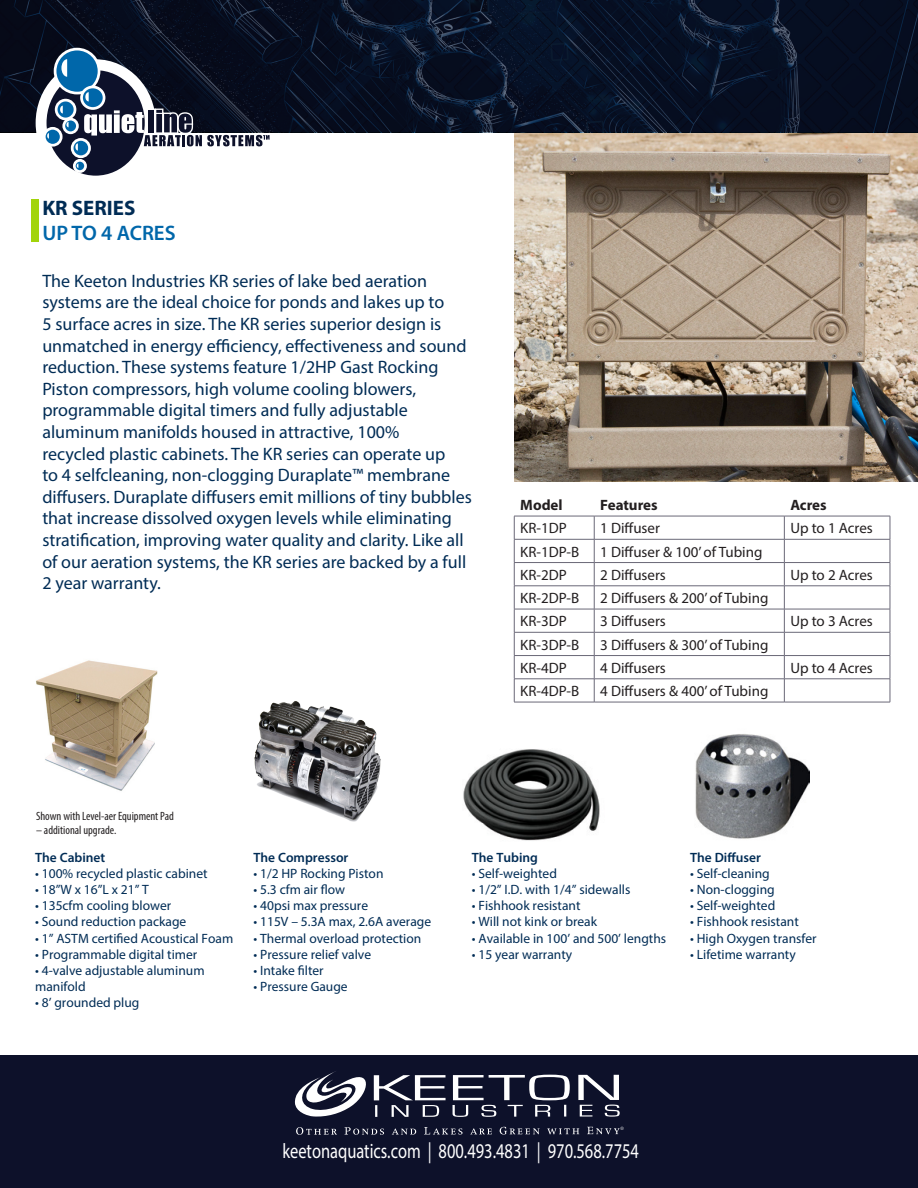
<style>
.page{position:relative;width:918px;height:1188px;background:#fff}
.page>*{position:absolute;margin:0;border:0;box-sizing:border-box;transform-origin:0 0}
.t1{font:21px "Myriad Pro";color:#fff;scale:.78 1}
.t2{font:600 21px "Myriad Pro";color:#0067aa}
.t3{font:700 21px "Myriad Pro";color:#002c55}
.t4{font:18px/21.6px "Myriad Pro";color:#002c55}
.t5{font:15px "Myriad Pro";color:#231f20}
.t6{font:700 15px "Myriad Pro";color:#231f20}
.t7{font:13.5px/16.2px "Myriad Pro";color:#002c55}
.t8{font:600 13.5px "Myriad Pro";color:#002c55}
.t9{font:condensed 12px "Myriad Pro";color:#231f20}
</style>
<div class="page">
<img style="left:514px;top:132px;width:404px;height:350px">
<img style="left:36px;top:660px;width:122px;height:131px">
<img style="left:695px;top:734px;width:115px;height:105px">
<img style="left:463px;top:749px;width:137px;height:92px">
<hr style="left:514px;top:539px;width:80px;height:1px;background:#6a6877">
<hr style="left:594px;top:539px;width:190px;height:1px;background:#6a6877">
<hr style="left:784px;top:539px;width:106px;height:1px;background:#6a6877">
<hr style="left:514px;top:562px;width:80px;height:1px;background:#6a6877">
<hr style="left:594px;top:562px;width:190px;height:1px;background:#6a6877">
<hr style="left:784px;top:562px;width:106px;height:1px;background:#6a6877">
<hr style="left:514px;top:586px;width:80px;height:1px;background:#6a6877">
<hr style="left:594px;top:586px;width:190px;height:1px;background:#6a6877">
<hr style="left:784px;top:586px;width:106px;height:1px;background:#6a6877">
<hr style="left:514px;top:609px;width:80px;height:1px;background:#6a6877">
<hr style="left:594px;top:609px;width:190px;height:1px;background:#6a6877">
<hr style="left:784px;top:609px;width:106px;height:1px;background:#6a6877">
<hr style="left:514px;top:632px;width:80px;height:1px;background:#6a6877">
<hr style="left:594px;top:632px;width:190px;height:1px;background:#6a6877">
<hr style="left:784px;top:632px;width:106px;height:1px;background:#6a6877">
<hr style="left:514px;top:655px;width:80px;height:1px;background:#6a6877">
<hr style="left:594px;top:655px;width:190px;height:1px;background:#6a6877">
<hr style="left:784px;top:655px;width:106px;height:1px;background:#6a6877">
<hr style="left:514px;top:679px;width:80px;height:1px;background:#6a6877">
<svg style="left:514px;top:517px;width:1px;height:185px"></svg>
<hr style="left:594px;top:679px;width:190px;height:1px;background:#6a6877">
<svg style="left:594px;top:517px;width:1px;height:185px"></svg>
<hr style="left:784px;top:679px;width:106px;height:1px;background:#6a6877">
<svg style="left:784px;top:517px;width:1px;height:185px"></svg>
<svg style="left:890px;top:516px;width:1px;height:186px"></svg>
<hr style="left:514px;top:702px;width:80px;height:1px;background:#6a6877">
<hr style="left:594px;top:702px;width:190px;height:1px;background:#6a6877">
<hr style="left:784px;top:702px;width:106px;height:1px;background:#6a6877">
<hr style="left:514px;top:516px;width:80px;height:1px;background:#6a6877">
<hr style="left:594px;top:516px;width:190px;height:1px;background:#6a6877">
<hr style="left:784px;top:516px;width:106px;height:1px;background:#6a6877">
<div style="left:0;top:1056px;width:918px;height:132px;background:#0d112a"></div>
<svg style="left:0;top:0;width:918px;height:132px;background:#091123"></svg>
<svg style="left:41px;top:65px;width:109px;height:116px;fill:#0d112a"></svg>
<div style="left:36px;top:59px;width:120px;height:128px;border:11px solid #fff;border-radius:50%"></div>
<div style="left:55px;top:49px;width:44px;height:44px;background:#0067aa;border-radius:50%"></div>
<div style="left:54px;top:48px;width:46px;height:46px;border:3px solid #fff;border-radius:50%"></div>
<svg style="left:64px;top:119px;width:13px;height:14px"></svg>
<div style="left:62px;top:118px;width:17px;height:16px;border:3px solid #fff;border-radius:50%"></div>
<div style="left:56px;top:100px;width:19px;height:19px;background:#0067aa;border-radius:50%"></div>
<div style="left:55px;top:99px;width:21px;height:21px;border:3px solid #fff;border-radius:50%"></div>
<svg style="left:82px;top:87px;width:22px;height:21px"></svg>
<div style="left:80px;top:86px;width:25px;height:24px;border:3px solid #fff;border-radius:50%"></div>
<svg style="left:44px;top:128px;width:17px;height:17px"></svg>
<div style="left:43px;top:127px;width:20px;height:20px;border:3px solid #fff;border-radius:50%"></div>
<svg style="left:60px;top:106px;width:3px;height:7px"></svg>
<svg style="left:61px;top:59px;width:6px;height:18px"></svg>
<svg style="left:74px;top:160px;width:12px;height:12px"></svg>
<div style="left:73px;top:159px;width:14px;height:14px;border:3px solid #fff;border-radius:50%"></div>
<div style="left:72px;top:139px;width:18px;height:18px;background:#0067aa;border-radius:50%"></div>
<div style="left:71px;top:138px;width:20px;height:20px;border:3px solid #fff;border-radius:50%"></div>
<svg style="left:75px;top:143px;width:3px;height:8px"></svg>
<svg style="left:84px;top:92px;width:186px;height:89px"></svg>
<div style="left:32px;top:199px;width:7px;height:43px;background:#a2d40a"></div>
<svg style="left:294px;top:1071px;width:152px;height:46px"></svg>
<svg style="left:453px;top:1075px;width:117px;height:42px"></svg>
<svg style="left:578px;top:1075px;width:42px;height:42px"></svg>
<svg style="left:296px;top:1127px;width:41px;height:8px"></svg>
<svg style="left:344px;top:1127px;width:40px;height:8px"></svg>
<svg style="left:392px;top:1129px;width:24px;height:6px"></svg>
<svg style="left:424px;top:1127px;width:39px;height:8px"></svg>
<svg style="left:470px;top:1128px;width:22px;height:6px"></svg>
<svg style="left:500px;top:1127px;width:40px;height:7px"></svg>
<svg style="left:547px;top:1128px;width:32px;height:6px"></svg>
<svg style="left:587px;top:1127px;width:37px;height:7px"></svg>
<img style="left:254px;top:701px;width:127px;height:121px">
<p class="t3" style="left:42px;top:194px;width:95px">KR SERIES</p>
<p class="t2" style="left:42px;top:219px;width:135px">UP TO 4 ACRES</p>
<p class="t4" style="left:42px;top:270px;width:431px">The Keeton Industries KR series of lake bed aeration systems are the ideal choice for ponds and lakes up to<br>5 surface acres in size. The KR series superior design is unmatched in energy efficiency, effectiveness and sound reduction. These systems feature 1/2HP Gast Rocking Piston compressors, high volume cooling blowers, programmable digital timers and fully adjustable aluminum manifolds housed in attractive, 100%<br>recycled plastic cabinets. The KR series can operate up<br>to 4 selfcleaning, non-clogging Duraplate™ membrane diffusers. Duraplate diffusers emit millions of tiny bubbles that increase dissolved oxygen levels while eliminating stratification, improving water quality and clarity. Like all of our aeration systems, the KR series are backed by a full 2 year warranty.</p>
<p class="t6" style="left:520px;top:495px;width:44px">Model</p>
<p class="t6" style="left:600px;top:495px;width:59px">Features</p>
<p class="t6" style="left:790px;top:495px;width:38px">Acres</p>
<p class="t5" style="left:520px;top:519px;width:48px">KR-1DP</p>
<p class="t5" style="left:600px;top:519px;width:61px">1 Diffuser</p>
<p class="t5" style="left:790px;top:519px;width:84px">Up to 1 Acres</p>
<p class="t5" style="left:520px;top:542px;width:60px">KR-1DP-B</p>
<p class="t5" style="left:600px;top:542px;width:164px">1 Diffuser &amp; 100’ of Tubing</p>
<p class="t5" style="left:520px;top:566px;width:48px">KR-2DP</p>
<p class="t5" style="left:600px;top:566px;width:67px">2 Diffusers</p>
<p class="t5" style="left:790px;top:566px;width:84px">Up to 2 Acres</p>
<p class="t5" style="left:520px;top:589px;width:60px">KR-2DP-B</p>
<p class="t5" style="left:600px;top:589px;width:170px">2 Diffusers &amp; 200’ of Tubing</p>
<p class="t5" style="left:520px;top:612px;width:48px">KR-3DP</p>
<p class="t5" style="left:600px;top:612px;width:67px">3 Diffusers</p>
<p class="t5" style="left:790px;top:612px;width:84px">Up to 3 Acres</p>
<p class="t5" style="left:520px;top:635px;width:60px">KR-3DP-B</p>
<p class="t5" style="left:600px;top:635px;width:170px">3 Diffusers &amp; 300’ of Tubing</p>
<p class="t5" style="left:520px;top:659px;width:48px">KR-4DP</p>
<p class="t5" style="left:600px;top:659px;width:67px">4 Diffusers</p>
<p class="t5" style="left:790px;top:659px;width:84px">Up to 4 Acres</p>
<p class="t5" style="left:520px;top:682px;width:60px">KR-4DP-B</p>
<p class="t5" style="left:600px;top:682px;width:170px">4 Diffusers &amp; 400’ of Tubing</p>
<p class="t9" style="left:36px;top:808px;width:139px">Shown with Level-aer Equipment Pad</p>
<p class="t9" style="left:36px;top:823px;width:82px">– additional upgrade.</p>
<p class="t8" style="left:35px;top:848px;width:72px">The Cabinet</p>
<p class="t7" style="left:35px;top:865px;width:174px">• 100% recycled plastic cabinet</p>
<p class="t7" style="left:35px;top:881px;width:115px">• 18”W x 16”L x 21” T</p>
<p class="t7" style="left:35px;top:897px;width:138px">• 135cfm cooling blower</p>
<p class="t7" style="left:35px;top:914px;width:153px">• Sound reduction package</p>
<p class="t7" style="left:35px;top:930px;width:200px">• 1” ASTM certified Acoustical Foam</p>
<p class="t7" style="left:35px;top:946px;width:164px">• Programmable digital timer</p>
<p class="t7" style="left:35px;top:962px;width:171px">• 4-valve adjustable aluminum manifold</p>
<p class="t7" style="left:35px;top:995px;width:106px">• 8’ grounded plug</p>
<p class="t8" style="left:254px;top:848px;width:96px">The Compressor</p>
<p class="t7" style="left:254px;top:865px;width:132px">• 1/2 HP Rocking Piston</p>
<p class="t7" style="left:254px;top:881px;width:93px">• 5.3 cfm air flow</p>
<p class="t7" style="left:254px;top:897px;width:116px">• 40psi max pressure</p>
<p class="t7" style="left:254px;top:914px;width:179px">• 115V – 5.3A max, 2.6A average</p>
<p class="t7" style="left:254px;top:930px;width:169px">• Thermal overload protection</p>
<p class="t7" style="left:254px;top:946px;width:119px">• Pressure relief valve</p>
<p class="t7" style="left:254px;top:962px;width:72px">• Intake filter</p>
<p class="t7" style="left:254px;top:978px;width:96px">• Pressure Gauge</p>
<p class="t8" style="left:472px;top:848px;width:68px">The Tubing</p>
<p class="t7" style="left:472px;top:865px;width:87px">• Self-weighted</p>
<p class="t7" style="left:472px;top:881px;width:160px">• 1/2” I.D. with 1/4” sidewalls</p>
<p class="t7" style="left:472px;top:897px;width:110px">• Fishhook resistant</p>
<p class="t7" style="left:472px;top:914px;width:127px">• Will not kink or break</p>
<p class="t7" style="left:472px;top:930px;width:196px">• Available in 100’ and 500’ lengths</p>
<p class="t7" style="left:472px;top:946px;width:102px">• 15 year warranty</p>
<p class="t8" style="left:690px;top:848px;width:72px">The Diffuser</p>
<p class="t7" style="left:690px;top:865px;width:81px">• Self-cleaning</p>
<p class="t7" style="left:690px;top:881px;width:86px">• Non-clogging</p>
<p class="t7" style="left:690px;top:897px;width:87px">• Self-weighted</p>
<p class="t7" style="left:690px;top:914px;width:110px">• Fishhook resistant</p>
<p class="t7" style="left:690px;top:930px;width:128px">• High Oxygen transfer</p>
<p class="t7" style="left:690px;top:946px;width:107px">• Lifetime warranty</p>
<p class="t1" style="left:282px;top:1138px;width:459px">keetonaquatics.com | 800.493.4831 | 970.568.7754</p>
</div>
